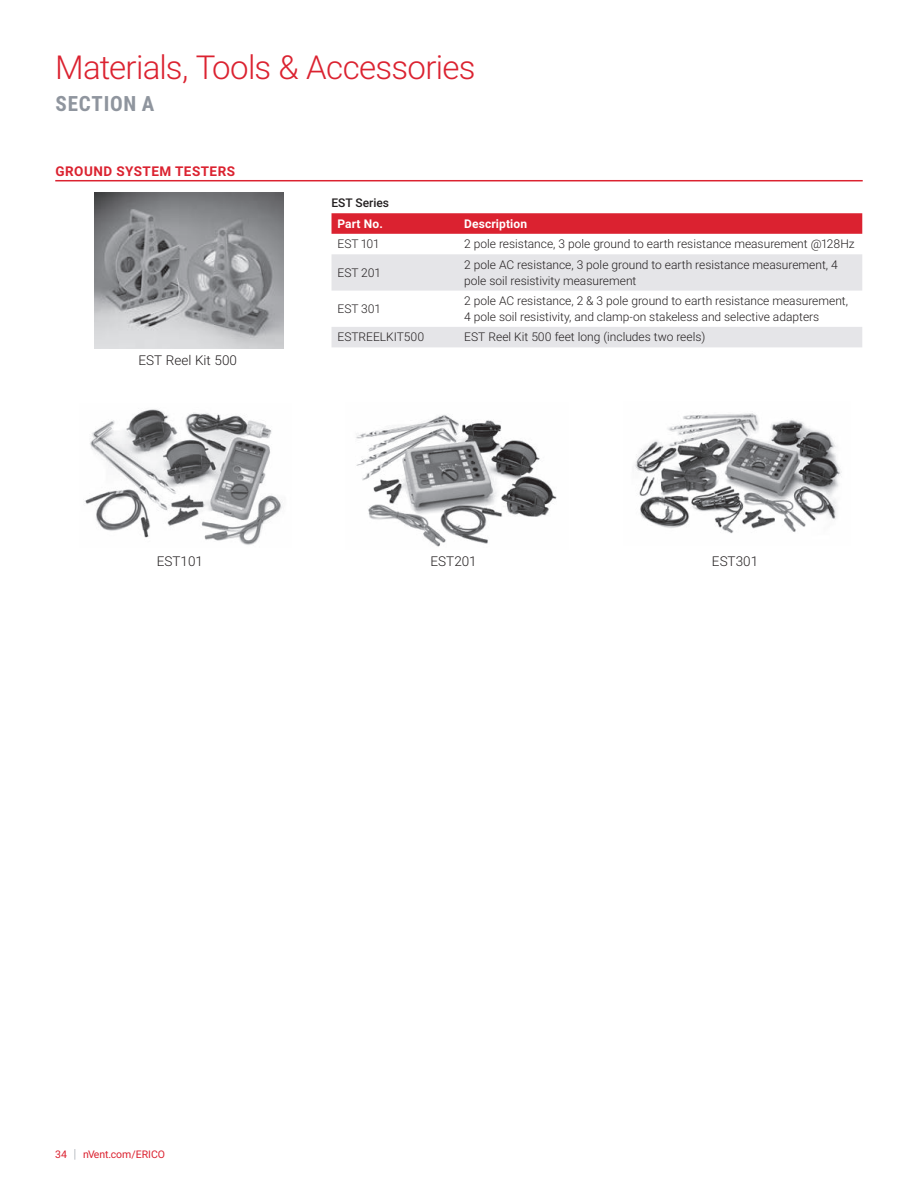
<style>
.page{position:relative;width:918px;height:1188px;background:#fff}
.page>*{position:absolute;margin:0;border:0;box-sizing:border-box;transform-origin:0 0}
.t1{font:300 33px "Roboto";letter-spacing:-.02em;color:#db2230}
.Subheader{font:700 21px "Roboto Condensed";letter-spacing:.035em;color:#8f959e}
.t2{font:300 13.5px "Roboto";color:#231f20}
.Subhead_-_nVent_Data{font:700 13.5px "Roboto";letter-spacing:.035em;color:#db2230}
.Table_Text_-_nVent_D{font:300 12px/15.8px "Roboto";color:#231f20}
.Table_Product_Name{font:300 12px "Roboto";color:#231f20}
.Table_Subhead_-_nVen{font:700 12px "Roboto";letter-spacing:.01em;color:#fff}
.Table_Text_-_nVent_D-2{font:500 12px "Roboto";color:#231f20}
.t3{font:10.5px "Roboto";color:#db2230}
.s1{font-weight:300;font-size:12.6px;color:#8f959e}
</style>
<div class="page">
<hr style="left:55px;top:180px;width:808px;height:1px;background:#db2230">
<svg style="left:332px;top:213px;width:530px;height:21px;background:#db2634"></svg>
<svg style="left:332px;top:254px;width:530px;height:93px;fill:#e5e5e8"></svg>
<img style="left:94px;top:193px;width:189px;height:156px">
<img style="left:84px;top:409px;width:198px;height:136px">
<img style="left:635px;top:413px;width:207px;height:121px">
<img style="left:356px;top:414px;width:201px;height:133px">
<p class="t1" style="left:55px;top:44px;width:422px">Materials, Tools &amp; Accessories</p>
<p class="Subheader" style="left:56px;top:89px;width:100px">SECTION A</p>
<p class="Subhead_-_nVent_Data" style="left:56px;top:161px;width:181px">GROUND SYSTEM TESTERS</p>
<p class="t2" style="left:139px;top:351px;width:100px">EST Reel Kit 500</p>
<p class="t2" style="left:157px;top:552px;width:48px">EST101</p>
<p class="Table_Text_-_nVent_D-2" style="left:332px;top:195px;width:59px">EST Series</p>
<p class="Table_Subhead_-_nVen" style="left:338px;top:215px;width:47px">Part No.</p>
<p class="Table_Subhead_-_nVen" style="left:464px;top:215px;width:64px">Description</p>
<p class="Table_Product_Name" style="left:338px;top:236px;width:43px">EST 101</p>
<p class="Table_Text_-_nVent_D" style="left:464px;top:236px;width:392px">2 pole resistance, 3 pole ground to earth resistance measurement @128Hz</p>
<p class="Table_Product_Name" style="left:338px;top:264px;width:44px">EST 201</p>
<p class="Table_Text_-_nVent_D" style="left:464px;top:256px;width:375px">2 pole AC resistance, 3 pole ground to earth resistance measurement, 4 pole soil resistivity measurement</p>
<p class="Table_Product_Name" style="left:338px;top:300px;width:44px">EST 301</p>
<p class="Table_Text_-_nVent_D" style="left:464px;top:293px;width:385px">2 pole AC resistance, 2 &amp; 3 pole ground to earth resistance measurement,<br>4 pole soil resistivity, and clamp-on stakeless and selective adapters</p>
<p class="Table_Product_Name" style="left:338px;top:329px;width:88px">ESTREELKIT500</p>
<p class="Table_Text_-_nVent_D" style="left:464px;top:329px;width:243px">EST Reel Kit 500 feet long (includes two reels)</p>
<p class="t2" style="left:431px;top:552px;width:48px">EST201</p>
<p class="t2" style="left:712px;top:552px;width:48px">EST301</p>
<p class="t3" style="left:55px;top:1147px;width:111px">34 <span class="s1">|</span> nVent.com/ERICO</p>
</div>
